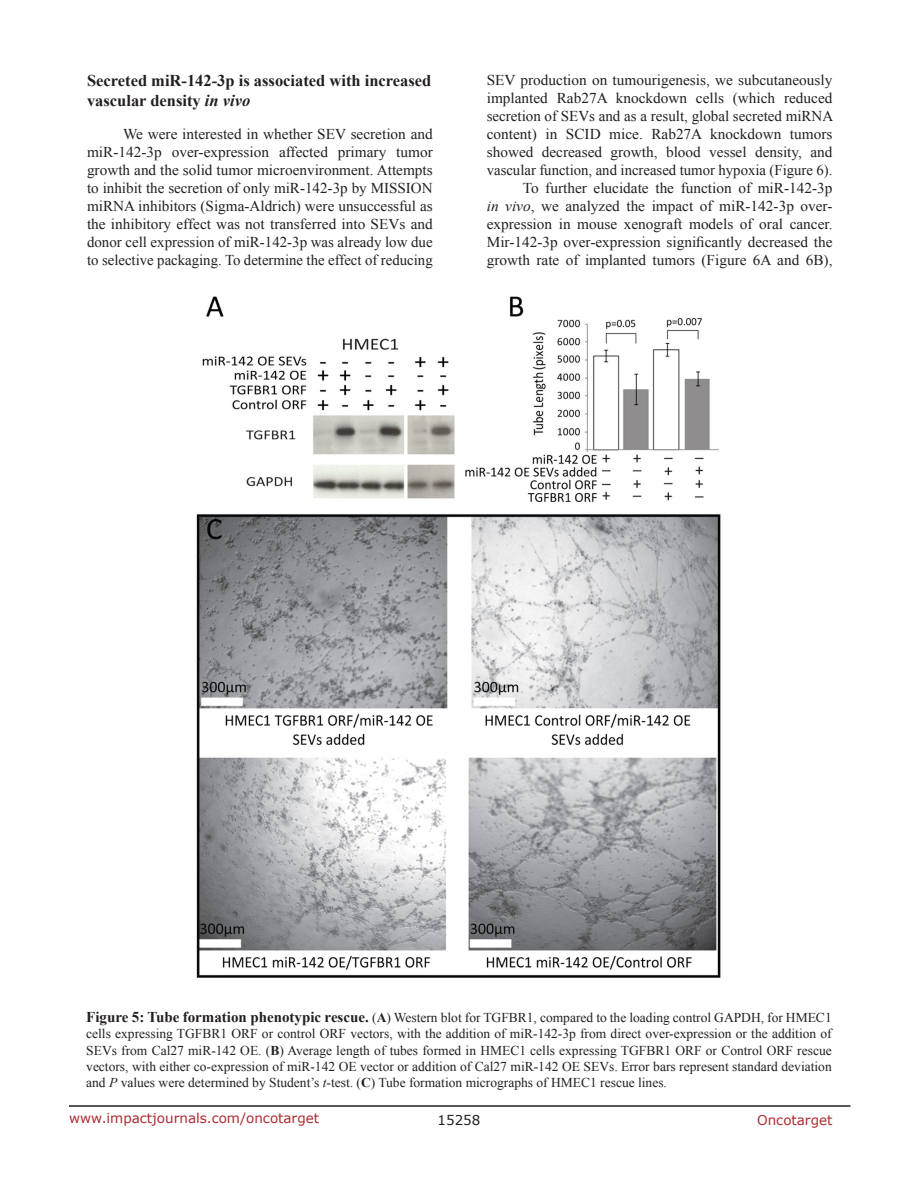
<style>
.page{position:relative;width:918px;height:1188px;background:#fff}
.page>*{position:absolute;margin:0;border:0;box-sizing:border-box;transform-origin:0 0}
.SubHeading_middle{font:700 16.5px/19.8px "Times New Roman";color:#231f20}
.BodyText{font:15px/18px "Times New Roman";color:#231f20;text-align:justify}
.FigureText{font:13.5px/16.2px "Times New Roman";color:#231f20;text-align:justify}
.t1{font:13.5px "Verdana";color:#ac2b31}
.t2{font:13.5px "Verdana";color:#231f20}
.s1{font-style:italic}
.s2{font-weight:700;font-size:15px}
.s3{font-weight:700}
</style>
<div class="page">
<hr style="left:69px;top:1105px;width:781px;height:2px;background:#231f20">
<img style="left:197px;top:297px;width:524px;height:681px">
<p class="SubHeading_middle" style="left:87px;top:70px;width:346px">Secreted miR-142-3p is associated with increased vascular density <span class="s1">in vivo</span></p>
<p class="BodyText" style="left:87px;top:125px;width:347px;text-indent:36px">We were interested in whether SEV secretion and miR-142-3p over-expression affected primary tumor growth and the solid tumor microenvironment. Attempts to inhibit the secretion of only miR-142-3p by MISSION miRNA inhibitors (Sigma-Aldrich) were unsuccessful as the inhibitory effect was not transferred into SEVs and donor cell expression of miR-142-3p was already low due to selective packaging. To determine the effect of reducing</p>
<p class="BodyText" style="left:487px;top:71px;width:348px">SEV production on tumourigenesis, we subcutaneously implanted Rab27A knockdown cells (which reduced secretion of SEVs and as a result, global secreted miRNA content) in SCID mice. Rab27A knockdown tumors showed decreased growth, blood vessel density, and vascular function, and increased tumor hypoxia (Figure 6).</p>
<p class="BodyText" style="left:487px;top:179px;width:347px;text-indent:36px">To further elucidate the function of miR-142-3p <span class="s1">in vivo</span>, we analyzed the impact of miR-142-3p over&shy;expression in mouse xenograft models of oral cancer.<br>Mir-142-3p over-expression significantly decreased the growth rate of implanted tumors (Figure 6A and 6B),</p>
<p class="FigureText" style="left:86px;top:1009px;width:747px"><span class="s2">Figure 5: Tube formation phenotypic rescue.</span> (<span class="s3">A</span>) Western blot for TGFBR1, compared to the loading control GAPDH, for HMEC1 cells expressing TGFBR1 ORF or control ORF vectors, with the addition of miR-142-3p from direct over-expression or the addition of SEVs from Cal27 miR-142 OE. (<span class="s3">B</span>) Average length of tubes formed in HMEC1 cells expressing TGFBR1 ORF or Control ORF rescue vectors, with either co-expression of miR-142 OE vector or addition of Cal27 miR-142 OE SEVs. Error bars represent standard deviation and <span class="s1">P</span> values were determined by Student’s <span class="s1">t</span>-test. (<span class="s3">C</span>) Tube formation micrographs of HMEC1 rescue lines.</p>
<p class="t1" style="left:69px;top:1109px;width:252px">www.impactjournals.com/oncotarget</p>
<p class="t2" style="left:438px;top:1111px;width:44px">15258</p>
<p class="t1" style="left:757px;top:1111px;width:77px">Oncotarget</p>
</div>
